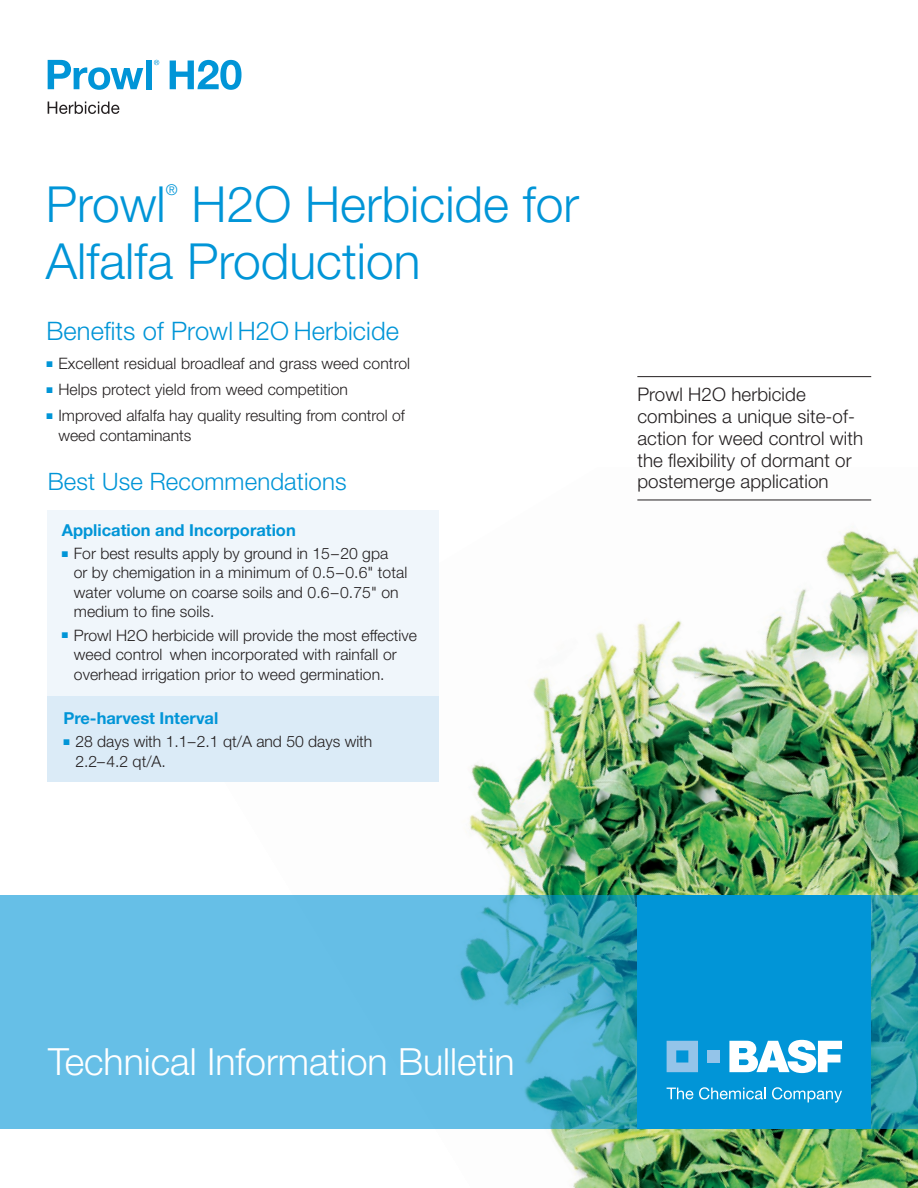
<style>
.page{position:relative;width:918px;height:1188px;background:#fff}
.page>*{position:absolute;margin:0;border:0;box-sizing:border-box;transform-origin:0 0}
.t1{font:300 49.8px "Helvetica Neue";color:#0195d7}
.t2{font:300 37.5px "Helvetica Neue";color:#fff}
.t3{font:300 25.5px "Helvetica Neue";letter-spacing:.005em;color:#0195d7}
.t4{font:300 24px "Helvetica Neue";letter-spacing:.005em;color:#0195d7}
.t5{font:300 18.75px/21.8px "Helvetica Neue";letter-spacing:.005em;color:#231f20}
.t6{font:700 16.5px "Helvetica Neue";color:#0195d7}
.t7{font:300 15.75px/19.5px "Helvetica Neue";letter-spacing:.005em;color:#231f20}
.t8{font:300 14.85px "Helvetica Neue";color:#0195d7}
.s1{color:#0195d7}
</style>
<div class="page">
<img style="left:185px;top:499px;width:733px;height:689px">
<svg style="left:0;top:895px;width:918px;height:233px;background:#5ab7d9"></svg>
<div style="left:637px;top:895px;width:234px;height:233px;background:#0195d7"></div>
<svg style="left:667px;top:1088px;width:26px;height:11px"></svg>
<svg style="left:699px;top:1087px;width:67px;height:13px"></svg>
<svg style="left:772px;top:1087px;width:70px;height:16px"></svg>
<svg style="left:729px;top:1040px;width:113px;height:33px"></svg>
<svg style="left:667px;top:1041px;width:31px;height:31px"></svg>
<div style="left:708px;top:1050px;width:12px;height:13px;background:#94c4e9"></div>
<hr style="left:637px;top:376px;width:234px;height:1px;background:#231f20">
<hr style="left:637px;top:500px;width:234px;height:1px;background:#231f20">
<svg style="left:48px;top:102px;width:71px;height:12px"></svg>
<svg style="left:48px;top:60px;width:95px;height:30px"></svg>
<div style="left:146px;top:60px;width:6px;height:29px;background:#0195d7"></div>
<svg style="left:170px;top:60px;width:72px;height:30px"></svg>
<svg style="left:154px;top:60px;width:5px;height:5px"></svg>
<div style="left:48px;top:510px;width:391px;height:187px;background:#f0f6fb"></div>
<div style="left:47px;top:697px;width:392px;height:85px;background:#dbebf7"></div>
<p class="t1" style="left:46px;top:174px;width:121px">Prowl</p>
<p class="t8" style="left:166px;top:181px;width:13px">®</p>
<p class="t1" style="left:192px;top:174px;width:389px">H2O Herbicide for</p>
<p class="t1" style="left:46px;top:231px;width:376px">Alfalfa Production</p>
<p class="t3" style="left:46px;top:315px;width:354px">Benefits of Prowl H2O Herbicide</p>
<p class="t7" style="left:46px;top:354px;width:365px"><span class="s1">■</span> Excellent residual broadleaf and grass weed control</p>
<p class="t7" style="left:46px;top:379px;width:303px"><span class="s1">■</span> Helps protect yield from weed competition</p>
<p class="t7" style="left:58px;top:405px;width:348px;line-height:20.2px;text-indent:-12px"><span class="s1">■</span> Improved alfalfa hay quality resulting from control of weed contaminants</p>
<p class="t4" style="left:48px;top:467px;width:300px">Best Use Recommendations</p>
<p class="t6" style="left:62px;top:519px;width:235px">Application and Incorporation</p>
<p class="t7" style="left:74px;top:543px;width:335px;text-indent:-12px"><span class="s1">■</span> For best results apply by ground in 15–20 gpa<br>or by chemigation in a minimum of 0.5–0.6" total water volume on coarse soils and 0.6–0.75" on medium to fine soils.</p>
<p class="t7" style="left:74px;top:625px;width:345px;text-indent:-12px"><span class="s1">■</span> Prowl H2O herbicide will provide the most effective weed control when incorporated with rainfall or overhead irrigation prior to weed germination.</p>
<p class="t6" style="left:63px;top:708px;width:156px">Pre-harvest Interval</p>
<p class="t7" style="left:75px;top:731px;width:299px;text-indent:-12px"><span class="s1">■</span> 28 days with 1.1–2.1 qt/A and 50 days with<br>2.2–4.2 qt/A.</p>
<p class="t5" style="left:637px;top:383px;width:227px">Prowl H2O herbicide combines a unique site-of&shy;action for weed control with the flexibility of dormant or postemerge application</p>
<p class="t2" style="left:48px;top:1039px;width:468px">Technical Information Bulletin</p>
</div>
